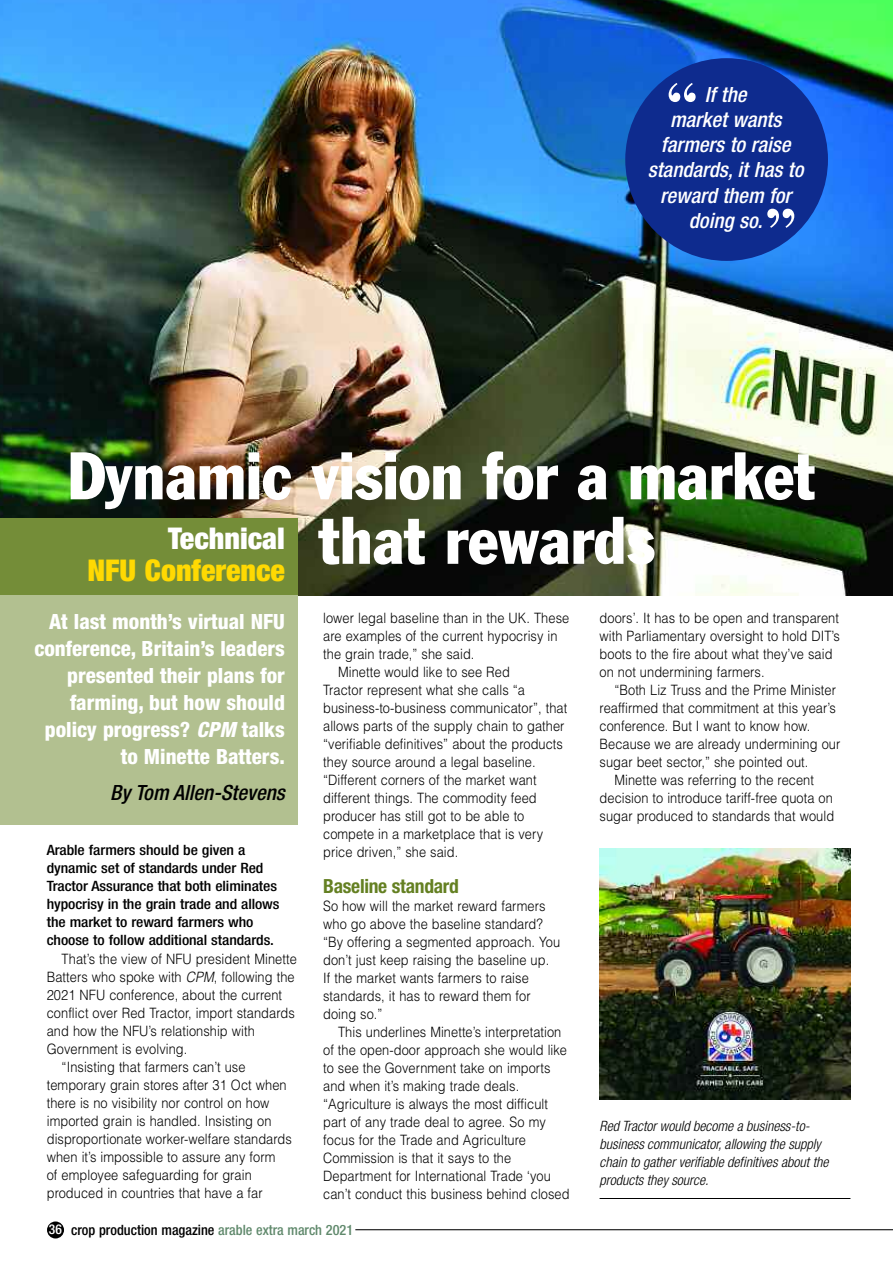
<style>
.page{position:relative;width:893px;height:1263px;background:#fff}
.page>*{position:absolute;margin:0;border:0;box-sizing:border-box;transform-origin:0 0}
.t1{font:condensed 66px/64.5px "Franklin Gothic";color:#fff}
.t2{font:700 58.95px "Bodoni BT";color:#fff}
.t3{font:900 condensed 30px "Helvetica Neue";color:#ffd902}
.t4{font:900 condensed 30px "Helvetica Neue";color:#fff}
.t5{font:800 condensed 21px/27px "Helvetica Neue";color:#fff;text-align:right}
.t6{font:italic 500 condensed 21px/25.2px "Helvetica Neue";color:#fff;text-align:center}
.t7{font:italic 500 condensed 21px "Helvetica Neue";color:#000}
.t8{font:700 condensed 19.5px "Helvetica Neue";letter-spacing:-.015em;color:#648022}
.t9{font:300 14.25px/18px "Helvetica";letter-spacing:.005em;color:#000;scale:.9 1}
.t10{font:500 condensed 14.25px/18px "Helvetica Neue";letter-spacing:-.005em;color:#000;scale:1.1 1}
.t11{font:italic 300 condensed 14.25px/18px "Helvetica Neue";color:#000}
.t12{font:500 condensed 14.25px "Helvetica Neue";letter-spacing:-.005em;color:#000}
.s1{font-style:italic}
.s2{font-size:13.5px;color:#fff}
.s3{color:#60896c}
</style>
<div class="page">
<img style="left:0;top:0;width:893px;height:595px">
<div style="left:0;top:593px;width:298px;height:232px;background:#b2c090"></div>
<div style="left:0;top:519px;width:298px;height:76px;background:#748d38"></div>
<div style="left:625px;top:58px;width:203px;height:203px;background:#0e2b8e;border-radius:50%"></div>
<div style="left:47px;top:1221px;width:17px;height:17px;background:#000;border-radius:50%"></div>
<hr style="left:355px;top:1229px;width:538px;height:1px;background:#000">
<hr style="left:600px;top:1198px;width:250px;height:1px;background:#000">
<img style="left:600px;top:849px;width:250px;height:250px">
<h2 class="t2" style="left:665px;top:84px;width:35px">“</h2>
<h3 class="t6" style="left:648px;top:83px;width:157px">If the<br>market wants farmers to raise standards, it has to reward them for doing so.</h3>
<h2 class="t2" style="left:764px;top:209px;width:35px">”</h2>
<h1 class="t1" style="left:319px;top:448px;width:498px;text-indent:-251px">Dynamic vision for a market that rewards</h1>
<h3 class="t4" style="left:168px;top:528px;width:118px">Technical</h3>
<h3 class="t3" style="left:87px;top:559px;width:199px">NFU Conference</h3>
<h3 class="t5" style="left:34px;top:610px;width:252px">At last month’s virtual NFU conference, Britain’s leaders presented their plans for farming, but how should policy progress? <span class="s1">CPM</span> talks to Minette Batters.</h3>
<h3 class="t7" style="left:110px;top:785px;width:176px">By Tom Allen-Stevens</h3>
<p class="t10" style="left:47px;top:843px;width:213px">Arable farmers should be given a dynamic set of standards under Red Tractor Assurance that both eliminates hypocrisy in the grain trade and allows the market to reward farmers who choose to follow additional standards.</p>
<p class="t9" style="left:62px;top:949px;width:263px">That’s the view of NFU president Minette</p>
<p class="t9" style="left:47px;top:967px;width:277px">Batters who spoke with <span class="s1">CPM</span>, following the</p>
<p class="t9" style="left:47px;top:985px;width:263px">2021 NFU conference, about the current</p>
<p class="t9" style="left:47px;top:1003px;width:277px">conflict over Red Tractor, import standards</p>
<p class="t9" style="left:47px;top:1021px;width:233px">and how the NFU’s relationship with</p>
<p class="t9" style="left:47px;top:1039px;width:158px">Government is evolving.</p>
<p class="t9" style="left:62px;top:1057px;width:206px">“Insisting that farmers can’t use</p>
<p class="t9" style="left:47px;top:1075px;width:268px">temporary grain stores after 31 Oct when</p>
<p class="t9" style="left:47px;top:1093px;width:249px">there is no visibility nor control on how</p>
<p class="t9" style="left:47px;top:1111px;width:251px">imported grain is handled. Insisting on</p>
<p class="t9" style="left:47px;top:1129px;width:274px">disproportionate worker-welfare standards</p>
<p class="t9" style="left:47px;top:1147px;width:256px">when it’s impossible to assure any form</p>
<p class="t9" style="left:47px;top:1165px;width:229px">of employee safeguarding for grain</p>
<p class="t9" style="left:47px;top:1183px;width:241px">produced in countries that have a far</p>
<p class="t9" style="left:323px;top:609px;width:275px">lower legal baseline than in the UK. These</p>
<p class="t9" style="left:323px;top:627px;width:262px">are examples of the current hypocrisy in</p>
<p class="t9" style="left:323px;top:645px;width:170px">the grain trade,” she said.</p>
<p class="t9" style="left:338px;top:663px;width:192px">Minette would like to see Red</p>
<p class="t9" style="left:323px;top:681px;width:226px">Tractor represent what she calls “a</p>
<p class="t9" style="left:323px;top:699px;width:273px">business-to-business communicator”, that</p>
<p class="t9" style="left:323px;top:717px;width:270px">allows parts of the supply chain to gather</p>
<p class="t9" style="left:323px;top:735px;width:268px">“verifiable definitives” about the products</p>
<p class="t9" style="left:323px;top:753px;width:238px">they source around a legal baseline.</p>
<p class="t9" style="left:323px;top:771px;width:239px">“Different corners of the market want</p>
<p class="t9" style="left:323px;top:789px;width:239px">different things. The commodity feed</p>
<p class="t9" style="left:323px;top:807px;width:225px">producer has still got to be able to</p>
<p class="t9" style="left:323px;top:825px;width:246px">compete in a marketplace that is very</p>
<p class="t9" style="left:323px;top:843px;width:152px">price driven,” she said.</p>
<h3 class="t8" style="left:323px;top:879px;width:137px">Baseline standard</h3>
<p class="t9" style="left:323px;top:897px;width:265px">So how will the market reward farmers who go above the baseline standard? “By offering a segmented approach. You don’t just keep raising the baseline up.<br>If the market wants farmers to raise standards, it has to reward them for doing so.”</p>
<p class="t9" style="left:323px;top:1023px;width:275px;text-indent:15px">This underlines Minette’s interpretation of the open-door approach she would like to see the Government take on imports and when it’s making trade deals. “Agriculture is always the most difficult part of any trade deal to agree. So my focus for the Trade and Agriculture Commission is that it says to the Department for International Trade ‘you can’t conduct this business behind closed</p>
<p class="t12" style="left:49px;top:1225px;width:306px"><span class="s2">36</span> crop production magazine <span class="s3">arable extra march 2021</span></p>
<p class="t9" style="left:600px;top:609px;width:269px">doors’. It has to be open and transparent with Parliamentary oversight to hold DIT’s boots to the fire about what they’ve said on not undermining farmers.</p>
<p class="t9" style="left:614px;top:681px;width:248px">“Both Liz Truss and the Prime Minister</p>
<p class="t9" style="left:600px;top:699px;width:264px">reaffirmed that commitment at this year’s</p>
<p class="t9" style="left:600px;top:717px;width:236px">conference. But I want to know how.</p>
<p class="t9" style="left:600px;top:735px;width:269px">Because we are already undermining our</p>
<p class="t9" style="left:600px;top:753px;width:234px">sugar beet sector,” she pointed out.</p>
<p class="t9" style="left:614px;top:771px;width:223px">Minette was referring to the recent</p>
<p class="t9" style="left:600px;top:789px;width:261px">decision to introduce tariff-free quota on</p>
<p class="t9" style="left:600px;top:807px;width:262px">sugar produced to standards that would</p>
<p class="t11" style="left:600px;top:1118px;width:230px">Red Tractor would become a business-to&shy;business communicator, allowing the supply chain to gather verifiable definitives about the products they source.</p>
</div>
